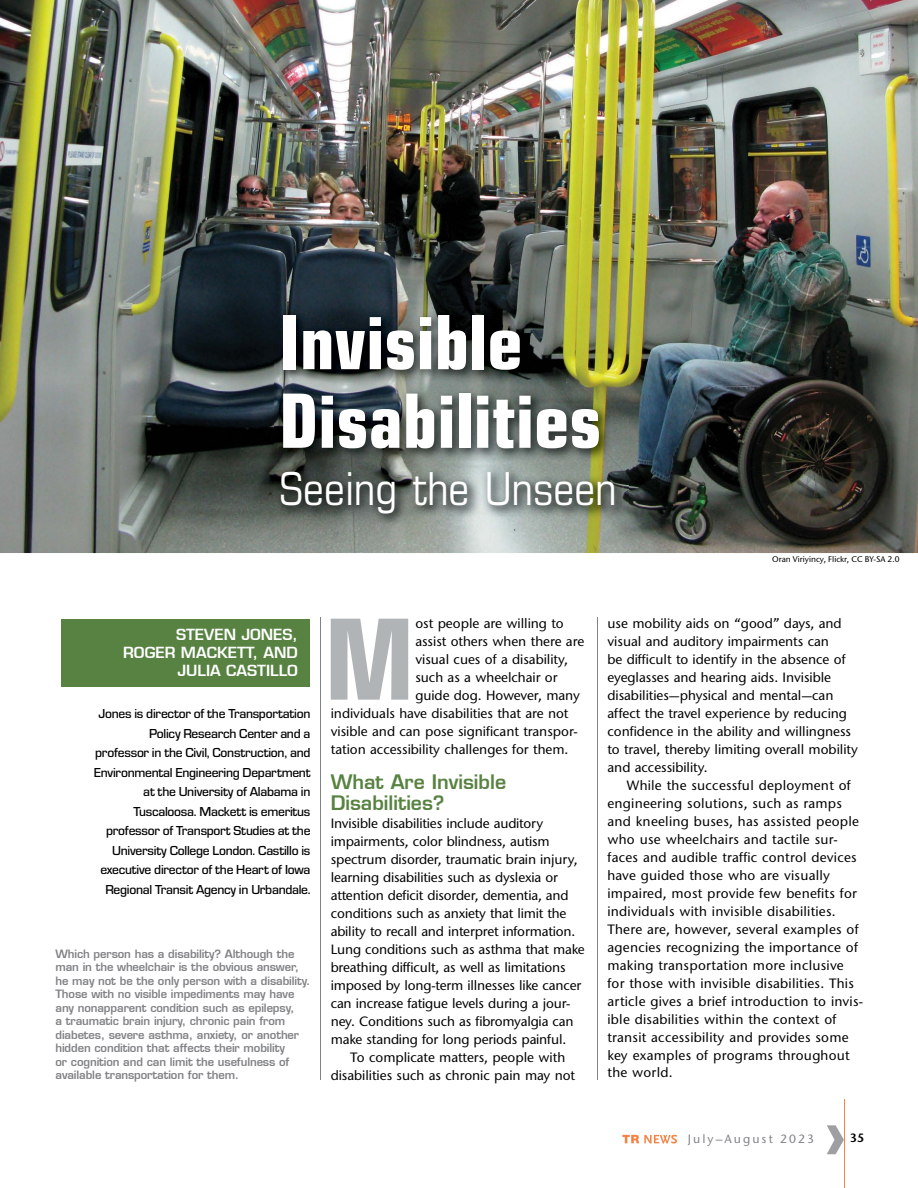
<style>
.page{position:relative;width:918px;height:1188px;background:#fff}
.page>*{position:absolute;margin:0;border:0;box-sizing:border-box;transform-origin:0 0}
.t1{font:121.5px "Eurostile Con Hea";color:#b1b4b6}
.t2{font:81.3px/78.6px "Eurostile Con Hea";color:#fff}
.t3{font:condensed 45.45px "Eurostile";letter-spacing:-.005em;color:#fff}
.t4{font:600 19.5px/21.6px "Eurostile";color:#578241}
.t5{font:600 15px/18px "Eurostile";color:#fff;text-align:right}
.t6{font:500 13.5px/18px "Stone Sans ITC Std";letter-spacing:-.005em;color:#000}
.t7{font:500 13.5px/18px "Stone Sans ITC Std";letter-spacing:.015em;color:#000}
.t8{font:500 13.5px/19.5px "Eurostile";letter-spacing:-.02em;color:#000;text-align:right}
.t9{font:500 12px "Stone Sans ITC Std";letter-spacing:.17em;color:#808285}
.t10{font:600 12px "Stone Sans ITC Pro";color:#000}
.t11{font:600 11.25px/13.5px "Eurostile";letter-spacing:-.01em;color:#808285}
.t12{font:500 8.25px "Stone Sans ITC Std";color:#000}
</style>
<div class="page">
<hr style="left:597px;top:618px;width:1px;height:462px;background:#808285">
<hr style="left:320px;top:618px;width:1px;height:462px;background:#808285">
<hr style="left:844px;top:1099px;width:1px;height:89px;background:#f58345">
<img style="left:0;top:0;width:918px;height:553px">
<div style="left:62px;top:620px;width:248px;height:67px;background:#578241"></div>
<img style="left:275px;top:309px;width:353px;height:218px">
<svg style="left:622px;top:1135px;width:55px;height:9px"></svg>
<svg style="left:827px;top:1125px;width:17px;height:29px"></svg>
<h2 class="t2" style="left:279px;top:297px;width:324px">Invisible<br>Disabilities</h2>
<h3 class="t3" style="left:279px;top:461px;width:339px">Seeing the Unseen</h3>
<p class="t12" style="left:772px;top:554px;width:129px">Oran Viriyincy, Flickr, CC BY-SA 2.0</p>
<p class="t5" style="left:123px;top:626px;width:176px">STEVEN JONES,<br>ROGER MACKETT, AND<br>JULIA CASTILLO</p>
<p class="t8" style="left:94px;top:703px;width:218px">Jones is director of the Transportation Policy Research Center and a professor in the Civil, Construction, and Environmental Engineering Department at the University of Alabama in Tuscaloosa. Mackett is emeritus professor of Transport Studies at the University College London. Castillo is executive director of the Heart of Iowa Regional Transit Agency in Urbandale.</p>
<p class="t11" style="left:56px;top:947px;width:256px">Which person has a disability? Although the man in the wheelchair is the obvious answer, he may not be the only person with a disability.<br>Those with no visible impediments may have any nonapparent condition such as epilepsy,<br>a traumatic brain injury, chronic pain from diabetes, severe asthma, anxiety, or another hidden condition that affects their mobility<br>or cognition and can limit the usefulness of available transportation for them.</p>
<h1 class="t1" style="left:325px;top:572px;width:91px">M</h1>
<p class="t6" style="left:415px;top:614px;width:150px">ost people are willing to</p>
<p class="t6" style="left:415px;top:632px;width:170px">assist others when there are</p>
<p class="t6" style="left:415px;top:650px;width:154px">visual cues of a disability,</p>
<p class="t6" style="left:415px;top:668px;width:144px">such as a wheelchair or</p>
<p class="t6" style="left:415px;top:686px;width:166px">guide dog. However, many</p>
<p class="t6" style="left:331px;top:704px;width:239px">individuals have disabilities that are not</p>
<p class="t6" style="left:331px;top:722px;width:249px">visible and can pose significant transpor-</p>
<p class="t6" style="left:331px;top:740px;width:239px">tation accessibility challenges for them.</p>
<h3 class="t4" style="left:331px;top:771px;width:177px">What Are Invisible<br>Disabilities?</h3>
<p class="t6" style="left:331px;top:815px;width:256px">Invisible disabilities include auditory impairments, color blindness, autism spectrum disorder, traumatic brain injury, learning disabilities such as dyslexia or attention deficit disorder, dementia, and conditions such as anxiety that limit the ability to recall and interpret information.<br>Lung conditions such as asthma that make breathing difficult, as well as limitations imposed by long-term illnesses like cancer can increase fatigue levels during a jour&shy;ney. Conditions such as fibromyalgia can make standing for long periods painful.</p>
<p class="t6" style="left:331px;top:1049px;width:246px;text-indent:19px">To complicate matters, people with disabilities such as chronic pain may not</p>
<p class="t6" style="left:608px;top:614px;width:252px">use mobility aids on “good” days, and visual and auditory impairments can<br>be difficult to identify in the absence of eyeglasses and hearing aids. Invisible disabilities—physical and mental—can affect the travel experience by reducing confidence in the ability and willingness to travel, thereby limiting overall mobility and accessibility.</p>
<p class="t7" style="left:608px;top:776px;width:257px;text-indent:19px">While the successful deployment of engineering solutions, such as ramps and kneeling buses, has assisted people who use wheelchairs and tactile sur&shy;faces and audible traffic control devices have guided those who are visually impaired, most provide few benefits for individuals with invisible disabilities.<br>There are, however, several examples of agencies recognizing the importance of making transportation more inclusive for those with invisible disabilities. This article gives a brief introduction to invis&shy;ible disabilities within the context of transit accessibility and provides some key examples of programs throughout the world.</p>
<p class="t9" style="left:688px;top:1132px;width:128px">July–August 2023</p>
<p class="t10" style="left:850px;top:1131px;width:16px">35</p>
</div>
